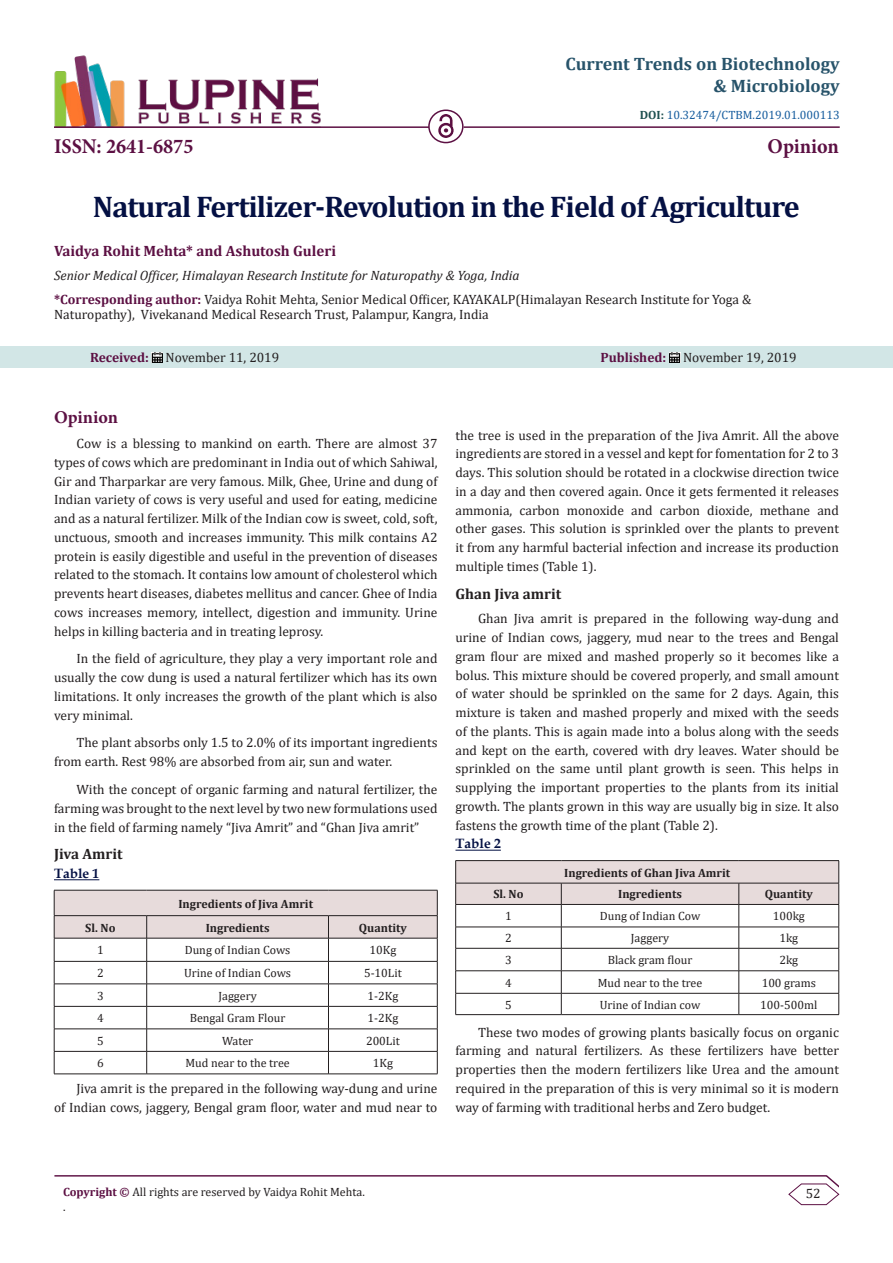
<style>
.page{position:relative;width:893px;height:1263px;background:#fff}
.page>*{position:absolute;margin:0;border:0;box-sizing:border-box;transform-origin:0 0}
.t1{font:700 30px "Cambria";letter-spacing:-.03em;color:#041043}
.t2{font:700 21px "Minion Pro";color:#5c1043;scale:.96 1}
.t3{font:700 18px/21.6px "Cambria";color:#27536a;text-align:right}
.t4{font:700 18px "Minion Pro";color:#5c1043}
.t5{font:700 15px "Cambria";color:#5c1043}
.List_Paragraph{font:700 15px "Cambria";color:#231f20}
.t6{font:13.5px/18.8px "Cambria";color:#231f20;text-align:justify}
.t7{font:italic 13.5px "Cambria";color:#231f20}
.t8{font:700 13.5px "Book Antiqua";color:#041043}
.t9{font:12px "Cambria";color:#231f20}
.t10{font:700 12px "Cambria";color:#231f20}
.t11{font:12px "Cambria";color:#175d9e}
.s1{font-weight:700;color:#1e5050}
.s2{font-weight:700;color:#5c1043}
</style>
<div class="page">
<hr style="left:54px;top:1175px;width:773px;height:1px;background:#5c1043">
<svg style="left:788px;top:1175px;width:52px;height:30px"></svg>
<img style="left:54px;top:55px;width:267px;height:71px">
<hr style="left:54px;top:126px;width:375px;height:2px;background:#5c1043">
<img style="left:438px;top:115px;width:15px;height:23px">
<div style="left:0;top:347px;width:893px;height:21px;background:#d2e6e6"></div>
<svg style="left:152px;top:352px;width:11px;height:11px"></svg>
<svg style="left:669px;top:352px;width:11px;height:11px"></svg>
<hr style="left:54px;top:879px;width:45px;height:1px;background:#041043">
<svg style="left:54px;top:890px;width:384px;height:184px"></svg>
<hr style="left:54px;top:1073px;width:93px;height:1px;background:#231f20">
<hr style="left:147px;top:1073px;width:181px;height:1px;background:#231f20">
<hr style="left:328px;top:1073px;width:109px;height:1px;background:#231f20">
<hr style="left:455px;top:850px;width:46px;height:1px;background:#041043">
<hr style="left:455px;top:860px;width:106px;height:1px;background:#231f20">
<hr style="left:561px;top:860px;width:178px;height:1px;background:#231f20">
<hr style="left:739px;top:860px;width:100px;height:1px;background:#231f20">
<svg style="left:455px;top:861px;width:384px;height:153px"></svg>
<hr style="left:455px;top:1014px;width:106px;height:1px;background:#231f20">
<hr style="left:561px;top:1014px;width:178px;height:1px;background:#231f20">
<hr style="left:739px;top:1014px;width:100px;height:1px;background:#231f20">
<div style="left:428px;top:109px;width:36px;height:34px;border:2px solid #5c1043;border-radius:50%"></div>
<hr style="left:464px;top:126px;width:376px;height:2px;background:#5c1043">
<p class="t3" style="left:566px;top:53px;width:276px">Current Trends on Biotechnology &amp; Microbiology</p>
<p class="t11" style="left:640px;top:108px;width:201px"><span class="s1">DOI:</span> 10.32474/CTBM.2019.01.000113</p>
<p class="t2" style="left:767px;top:131px;width:76px">Opinion</p>
<p class="t1" style="left:93px;top:185px;width:708px">Natural Fertilizer-Revolution in the Field of Agriculture</p>
<p class="t5" style="left:54px;top:240px;width:284px">Vaidya Rohit Mehta* and Ashutosh Guleri</p>
<p class="t7" style="left:54px;top:266px;width:467px">Senior Medical Officer, Himalayan Research Institute for Naturopathy &amp; Yoga, India</p>
<p class="t6" style="left:54px;top:292px;width:699px;line-height:15px"><span class="s2">*Corresponding author:</span> Vaidya Rohit Mehta, Senior Medical Officer, KAYAKALP(Himalayan Research Institute for Yoga &amp;<br>Naturopathy), Vivekanand Medical Research Trust, Palampur, Kangra, India</p>
<p class="t6" style="left:90px;top:348px;width:191px"><span class="s2">Received:</span> November 11, 2019</p>
<p class="t6" style="left:600px;top:348px;width:198px"><span class="s2">Published:</span> November 19, 2019</p>
<p class="t2" style="left:54px;top:131px;width:147px">ISSN: 2641-6875</p>
<p class="t4" style="left:54px;top:405px;width:65px">Opinion</p>
<p class="t6" style="left:54px;top:434px;width:385px;text-indent:22px">Cow is a blessing to mankind on earth. There are almost 37 types of cows which are predominant in India out of which Sahiwal, Gir and Tharparkar are very famous. Milk, Ghee, Urine and dung of Indian variety of cows is very useful and used for eating, medicine and as a natural fertilizer. Milk of the Indian cow is sweet, cold, soft, unctuous, smooth and increases immunity. This milk contains A2 protein is easily digestible and useful in the prevention of diseases related to the stomach. It contains low amount of cholesterol which prevents heart diseases, diabetes mellitus and cancer. Ghee of India cows increases memory, intellect, digestion and immunity. Urine helps in killing bacteria and in treating leprosy.</p>
<p class="t6" style="left:54px;top:649px;width:385px;text-indent:22px">In the field of agriculture, they play a very important role and usually the cow dung is used a natural fertilizer which has its own limitations. It only increases the growth of the plant which is also very minimal.</p>
<p class="t6" style="left:54px;top:733px;width:385px;text-indent:22px">The plant absorbs only 1.5 to 2.0% of its important ingredients from earth. Rest 98% are absorbed from air, sun and water.</p>
<p class="t6" style="left:54px;top:780px;width:385px;text-indent:22px">With the concept of organic farming and natural fertilizer, the farming was brought to the next level by two new formulations used in the field of farming namely “Jiva Amrit” and “Ghan Jiva amrit”</p>
<p class="List_Paragraph" style="left:54px;top:843px;width:70px">Jiva Amrit</p>
<p class="t8" style="left:54px;top:864px;width:47px">Table 1</p>
<p class="t10" style="left:178px;top:895px;width:136px">Ingredients of Jiva Amrit</p>
<p class="t10" style="left:85px;top:919px;width:32px">Sl. No</p>
<p class="t10" style="left:206px;top:919px;width:65px">Ingredients</p>
<p class="t10" style="left:359px;top:919px;width:50px">Quantity</p>
<p class="t9" style="left:97px;top:943px;width:8px">1</p>
<p class="t9" style="left:185px;top:943px;width:107px">Dung of Indian Cows</p>
<p class="t9" style="left:369px;top:943px;width:28px">10Kg</p>
<p class="t9" style="left:97px;top:966px;width:8px">2</p>
<p class="t9" style="left:184px;top:966px;width:109px">Urine of Indian Cows</p>
<p class="t9" style="left:364px;top:966px;width:39px">5-10Lit</p>
<p class="t9" style="left:97px;top:989px;width:8px">3</p>
<p class="t9" style="left:218px;top:989px;width:40px">Jaggery</p>
<p class="t9" style="left:367px;top:989px;width:32px">1-2Kg</p>
<p class="t9" style="left:97px;top:1011px;width:8px">4</p>
<p class="t9" style="left:190px;top:1011px;width:97px">Bengal Gram Flour</p>
<p class="t9" style="left:367px;top:1011px;width:32px">1-2Kg</p>
<p class="t9" style="left:97px;top:1034px;width:8px">5</p>
<p class="t9" style="left:222px;top:1034px;width:33px">Water</p>
<p class="t9" style="left:366px;top:1034px;width:35px">200Lit</p>
<p class="t9" style="left:97px;top:1056px;width:8px">6</p>
<p class="t9" style="left:185px;top:1056px;width:106px">Mud near to the tree</p>
<p class="t9" style="left:373px;top:1056px;width:22px">1Kg</p>
<p class="t6" style="left:54px;top:1079px;width:385px;text-align:right">Jiva amrit is the prepared in the following way-dung and urine<br>of Indian cows, jaggery, Bengal gram floor, water and mud near to</p>
<p class="t6" style="left:455px;top:426px;width:385px">the tree is used in the preparation of the Jiva Amrit. All the above ingredients are stored in a vessel and kept for fomentation for 2 to 3 days. This solution should be rotated in a clockwise direction twice in a day and then covered again. Once it gets fermented it releases ammonia, carbon monoxide and carbon dioxide, methane and other gases. This solution is sprinkled over the plants to prevent it from any harmful bacterial infection and increase its production multiple times (Table 1).</p>
<p class="List_Paragraph" style="left:455px;top:583px;width:107px">Ghan Jiva amrit</p>
<p class="t6" style="left:455px;top:609px;width:385px;text-indent:22px">Ghan Jiva amrit is prepared in the following way-dung and urine of Indian cows, jaggery, mud near to the trees and Bengal gram flour are mixed and mashed properly so it becomes like a bolus. This mixture should be covered properly, and small amount of water should be sprinkled on the same for 2 days. Again, this mixture is taken and mashed properly and mixed with the seeds of the plants. This is again made into a bolus along with the seeds and kept on the earth, covered with dry leaves. Water should be sprinkled on the same until plant growth is seen. This helps in supplying the important properties to the plants from its initial growth. The plants grown in this way are usually big in size. It also fastens the growth time of the plant (Table 2).</p>
<p class="t8" style="left:455px;top:835px;width:47px">Table 2</p>
<p class="t10" style="left:564px;top:864px;width:168px">Ingredients of Ghan Jiva Amrit</p>
<p class="t10" style="left:493px;top:886px;width:32px">Sl. No</p>
<p class="t10" style="left:618px;top:886px;width:65px">Ingredients</p>
<p class="t10" style="left:765px;top:886px;width:50px">Quantity</p>
<p class="t9" style="left:505px;top:909px;width:8px">1</p>
<p class="t9" style="left:600px;top:909px;width:102px">Dung of Indian Cow</p>
<p class="t9" style="left:773px;top:909px;width:34px">100kg</p>
<p class="t9" style="left:505px;top:931px;width:8px">2</p>
<p class="t9" style="left:631px;top:931px;width:40px">Jaggery</p>
<p class="t9" style="left:779px;top:931px;width:20px">1kg</p>
<p class="t9" style="left:505px;top:953px;width:8px">3</p>
<p class="t9" style="left:608px;top:953px;width:86px">Black gram flour</p>
<p class="t9" style="left:779px;top:953px;width:20px">2kg</p>
<p class="t9" style="left:505px;top:975px;width:8px">4</p>
<p class="t9" style="left:598px;top:975px;width:106px">Mud near to the tree</p>
<p class="t9" style="left:762px;top:975px;width:56px">100 grams</p>
<p class="t9" style="left:505px;top:997px;width:8px">5</p>
<p class="t9" style="left:600px;top:997px;width:102px">Urine of Indian cow</p>
<p class="t9" style="left:760px;top:997px;width:59px">100-500ml</p>
<p class="t6" style="left:455px;top:1022px;width:385px;text-indent:22px">These two modes of growing plants basically focus on organic farming and natural fertilizers. As these fertilizers have better properties then the modern fertilizers like Urea and the amount required in the preparation of this is very minimal so it is modern way of farming with traditional herbs and Zero budget.</p>
<p class="t9" style="left:63px;top:1185px;width:303px"><span class="s2">Copyright ©</span> All rights are reserved by Vaidya Rohit Mehta.</p>
<p class="t6" style="left:806px;top:1183px;width:16px">52</p>
<p class="t9" style="left:63px;top:1199px;width:4px">.</p>
</div>
